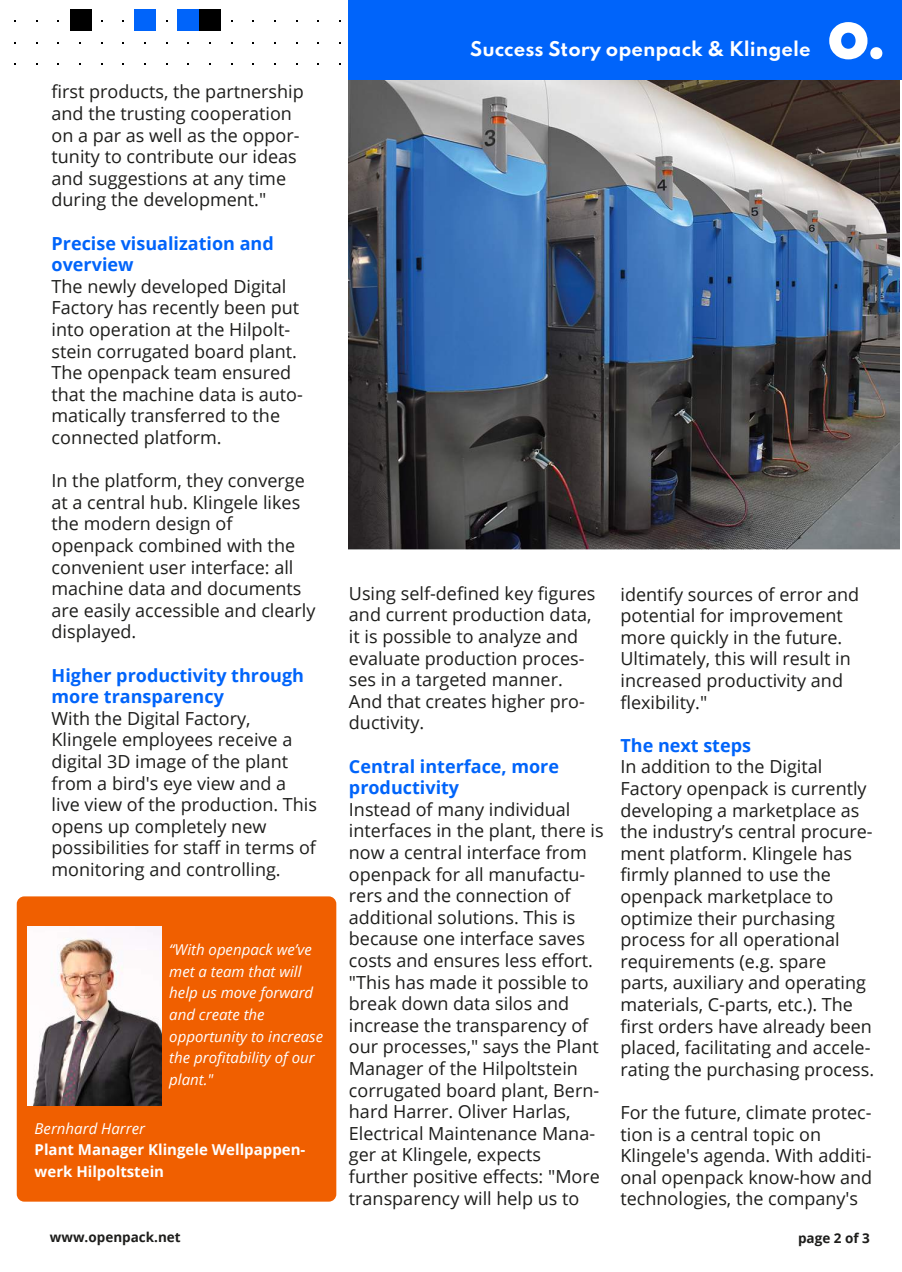
<style>
.page{position:relative;width:902px;height:1272px;background:#fff}
.page>*{position:absolute;margin:0;border:0;box-sizing:border-box;transform-origin:0 0}
.t1{font:18px/21.6px "Open Sans";color:#1d1d1b}
.t2{font:700 18px/21.6px "Open Sans";color:#0064fa}
.t3{font:100 18px "Spartan";color:#fff}
.t4{font:italic 15px/21.6px "Open Sans";color:#fff}
.t5{font:700 15px/21.6px "Open Sans";color:#fff}
.t6{font:700 13.5px "Open Sans";color:#1d1d1b}
</style>
<div class="page">
<div style="left:17px;top:896px;width:319px;height:306px;background:#f05f00;border-radius:8px"></div>
<img style="left:348px;top:79px;width:551px;height:471px">
<div style="left:348px;top:0;width:554px;height:79px;background:#0064fa"></div>
<svg style="left:829px;top:22px;width:53px;height:37px"></svg>
<div style="left:70px;top:9px;width:21px;height:22px;background:#000"></div>
<div style="left:199px;top:9px;width:22px;height:22px;background:#000"></div>
<div style="left:134px;top:9px;width:22px;height:22px;background:#0064fa"></div>
<div style="left:177px;top:9px;width:22px;height:22px;background:#0064fa"></div>
<img style="left:27px;top:927px;width:135px;height:179px">
<p class="t1" style="left:52px;top:81px;width:254px">first products, the partnership and the trusting cooperation on a par as well as the oppor&shy;tunity to contribute our ideas and suggestions at any time during the development."</p>
<p class="t2" style="left:52px;top:232px;width:224px">Precise visualization and overview</p>
<p class="t1" style="left:52px;top:275px;width:253px">The newly developed Digital<br>Factory has recently been put into operation at the Hilpolt&shy;stein corrugated board plant.<br>The openpack team ensured that the machine data is auto&shy;matically transferred to the connected platform.</p>
<p class="t1" style="left:52px;top:469px;width:265px">In the platform, they converge at a central hub. Klingele likes the modern design of openpack combined with the convenient user interface: all machine data and documents are easily accessible and clearly displayed.</p>
<p class="t2" style="left:52px;top:664px;width:254px">Higher productivity through more transparency</p>
<p class="t1" style="left:52px;top:707px;width:267px">With the Digital Factory,<br>Klingele employees receive a digital 3D image of the plant from a bird's eye view and a live view of the production. This opens up completely new possibilities for staff in terms of monitoring and controlling.</p>
<p class="t4" style="left:169px;top:938px;width:155px">“With openpack we’ve met a team that will help us move forward and create the opportunity to increase the profitability of our plant."</p>
<p class="t4" style="left:35px;top:1117px;width:112px">Bernhard Harrer</p>
<p class="t5" style="left:35px;top:1139px;width:272px">Plant Manager Klingele Wellpappen&shy;werk Hilpoltstein</p>
<p class="t3" style="left:470px;top:40px;width:342px">Success Story openpack &amp; Klingele</p>
<p class="t1" style="left:349px;top:582px;width:248px">Using self-defined key figures and current production data, it is possible to analyze and evaluate production proces&shy;ses in a targeted manner.<br>And that creates higher pro&shy;ductivity.</p>
<p class="t2" style="left:349px;top:755px;width:212px">Central interface, more productivity</p>
<p class="t1" style="left:349px;top:798px;width:256px">Instead of many individual interfaces in the plant, there is now a central interface from openpack for all manufactu&shy;rers and the connection of additional solutions. This is because one interface saves costs and ensures less effort. "This has made it possible to break down data silos and increase the transparency of our processes," says the Plant<br>Manager of the Hilpoltstein corrugated board plant, Bern&shy;hard Harrer. Oliver Harlas,<br>Electrical Maintenance Mana&shy;ger at Klingele, expects further positive effects: "More transparency will help us to</p>
<p class="t1" style="left:620px;top:583px;width:240px">identify sources of error and potential for improvement more quickly in the future.<br>Ultimately, this will result in increased productivity and flexibility."</p>
<p class="t2" style="left:620px;top:734px;width:132px">The next steps</p>
<p class="t1" style="left:620px;top:755px;width:255px">In addition to the Digital<br>Factory openpack is currently developing a marketplace as the industry’s central procure&shy;ment platform. Klingele has firmly planned to use the openpack marketplace to optimize their purchasing process for all operational requirements (e.g. spare parts, auxiliary and operating materials, C-parts, etc.). The first orders have already been placed, facilitating and accele&shy;rating the purchasing process.</p>
<p class="t1" style="left:620px;top:1101px;width:253px">For the future, climate protec&shy;tion is a central topic on<br>Klingele's agenda. With additi&shy;onal openpack know-how and technologies, the company's</p>
<p class="t6" style="left:50px;top:1227px;width:132px">www.openpack.net</p>
<p class="t6" style="left:798px;top:1228px;width:73px">page 2 of 3</p>
</div>
